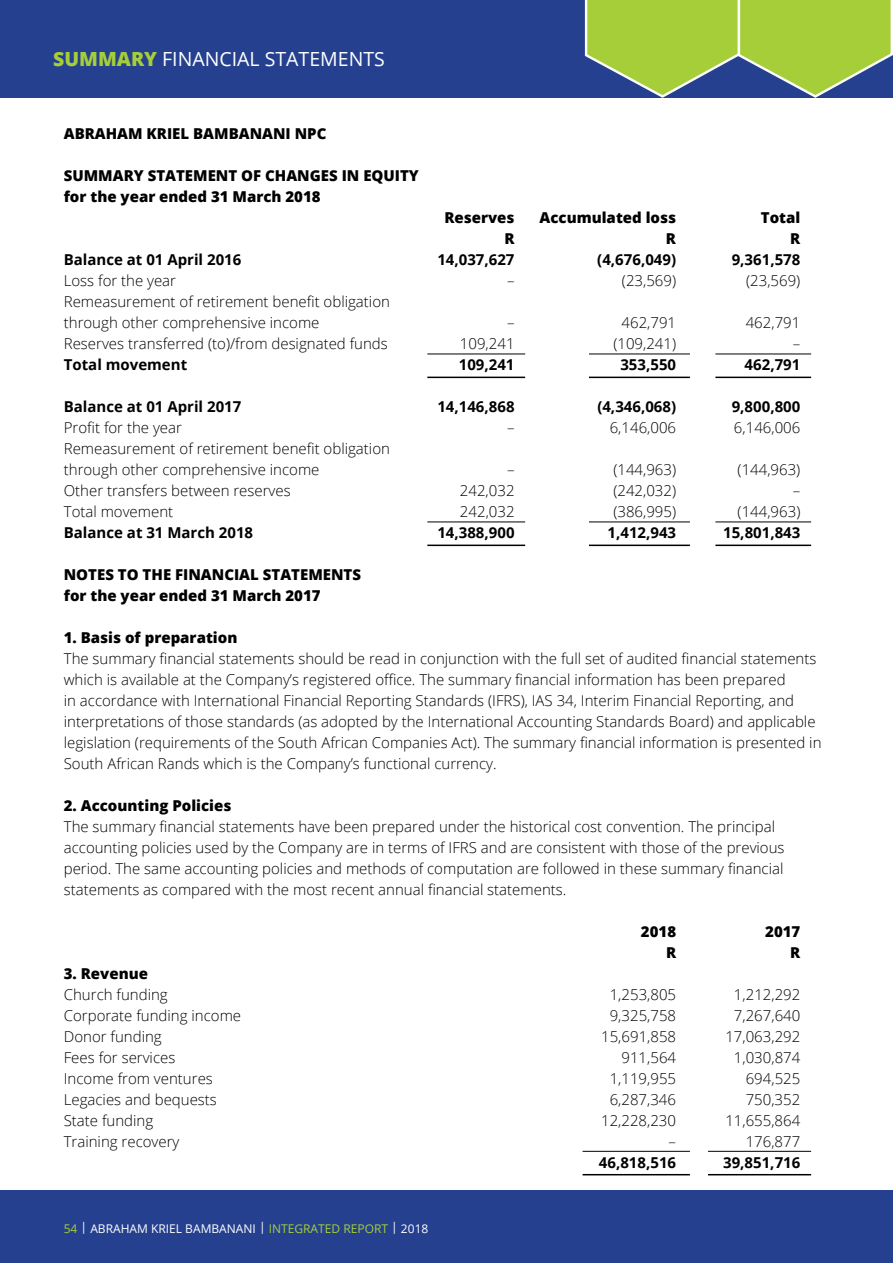
<style>
.page{position:relative;width:893px;height:1263px;background:#fff}
.page>*{position:absolute;margin:0;border:0;box-sizing:border-box;transform-origin:0 0}
.t1{font:19.5px "Open Sans";color:#fff}
.t2{font:800 19.5px "Open Sans";color:#a6ce39}
.t3{font:300 15px/21px "Open Sans";color:#000}
.t4{font:800 15px/21px "Open Sans";color:#000}
.t5{font:700 15px "Open Sans";color:#000}
.t6{font:12px "Open Sans";color:#fff}
.s1{font-weight:800;color:#a6ce39}
.s2{color:#a6ce39}
</style>
<div class="page">
<div style="left:0;top:1191px;width:893px;height:72px;background:#25408f"></div>
<div style="left:0;top:0;width:893px;height:98px;background:#25408f"></div>
<svg style="left:584px;top:0;width:309px;height:98px"></svg>
<hr style="left:715px;top:354px;width:96px;height:1px;background:#000">
<hr style="left:715px;top:522px;width:96px;height:1px;background:#000">
<hr style="left:708px;top:1151px;width:103px;height:1px;background:#000">
<hr style="left:589px;top:354px;width:101px;height:1px;background:#000">
<hr style="left:589px;top:522px;width:101px;height:1px;background:#000">
<hr style="left:583px;top:1151px;width:107px;height:1px;background:#000">
<hr style="left:427px;top:354px;width:98px;height:1px;background:#000">
<hr style="left:427px;top:522px;width:98px;height:1px;background:#000">
<hr style="left:715px;top:377px;width:96px;height:1px;background:#000">
<hr style="left:715px;top:545px;width:96px;height:1px;background:#000">
<hr style="left:708px;top:1174px;width:103px;height:1px;background:#000">
<hr style="left:589px;top:377px;width:101px;height:1px;background:#000">
<hr style="left:589px;top:545px;width:101px;height:1px;background:#000">
<hr style="left:583px;top:1174px;width:107px;height:1px;background:#000">
<hr style="left:427px;top:377px;width:98px;height:1px;background:#000">
<hr style="left:427px;top:545px;width:98px;height:1px;background:#000">
<h1 class="t2" style="left:53px;top:44px;width:17px">SUMM</h1>
<h1 class="t1" style="left:117px;top:45px;width:269px"><span class="s1">ARY</span> FINANCIAL STATEMENTS</h1>
<p class="t4" style="left:64px;top:122px;width:263px">ABRAHAM KRIEL BAMBANANI NPC</p>
<p class="t4" style="left:64px;top:164px;width:13px">SUMM</p>
<p class="t4" style="left:64px;top:164px;width:357px;text-indent:49px">ARY STATEMENT OF CHANGES IN EQUITY for the year ended 31 March 2018</p>
<p class="t4" style="left:444px;top:206px;width:72px">Reserves</p>
<p class="t4" style="left:540px;top:206px;width:138px">Accumulated loss</p>
<p class="t4" style="left:761px;top:206px;width:41px">Total</p>
<p class="t4" style="left:504px;top:227px;width:12px">R</p>
<p class="t4" style="left:666px;top:227px;width:12px">R</p>
<p class="t4" style="left:790px;top:227px;width:12px">R</p>
<p class="t5" style="left:64px;top:249px;width:179px">Balance at 01 April 2016</p>
<p class="t5" style="left:437px;top:249px;width:79px">14,037,627</p>
<p class="t5" style="left:597px;top:249px;width:80px">(4,676,049)</p>
<p class="t5" style="left:732px;top:249px;width:70px">9,361,578</p>
<p class="t3" style="left:64px;top:270px;width:114px">Loss for the year</p>
<p class="t3" style="left:507px;top:270px;width:9px">–</p>
<p class="t3" style="left:622px;top:270px;width:56px">(23,569)</p>
<p class="t3" style="left:746px;top:270px;width:56px">(23,569)</p>
<p class="t3" style="left:64px;top:291px;width:328px">Remeasurement of retirement benefit obligation through other comprehensive income</p>
<p class="t3" style="left:507px;top:312px;width:9px">–</p>
<p class="t3" style="left:621px;top:312px;width:56px">462,791</p>
<p class="t3" style="left:746px;top:312px;width:56px">462,791</p>
<p class="t3" style="left:64px;top:333px;width:326px">Reserves transferred (to)/from designated funds</p>
<p class="t3" style="left:460px;top:333px;width:56px">109,241</p>
<p class="t3" style="left:613px;top:333px;width:64px">(109,241)</p>
<p class="t3" style="left:793px;top:333px;width:9px">–</p>
<p class="t5" style="left:64px;top:354px;width:125px">Total movement</p>
<p class="t5" style="left:459px;top:354px;width:57px">109,241</p>
<p class="t5" style="left:620px;top:354px;width:57px">353,550</p>
<p class="t5" style="left:745px;top:354px;width:57px">462,791</p>
<p class="t5" style="left:64px;top:396px;width:179px">Balance at 01 April 2017</p>
<p class="t5" style="left:437px;top:396px;width:79px">14,146,868</p>
<p class="t5" style="left:597px;top:396px;width:80px">(4,346,068)</p>
<p class="t5" style="left:732px;top:396px;width:70px">9,800,800</p>
<p class="t3" style="left:64px;top:417px;width:120px">Profit for the year</p>
<p class="t3" style="left:507px;top:417px;width:9px">–</p>
<p class="t3" style="left:610px;top:417px;width:68px">6,146,006</p>
<p class="t3" style="left:734px;top:417px;width:68px">6,146,006</p>
<p class="t3" style="left:64px;top:438px;width:328px">Remeasurement of retirement benefit obligation through other comprehensive income</p>
<p class="t3" style="left:507px;top:459px;width:9px">–</p>
<p class="t3" style="left:613px;top:459px;width:64px">(144,963)</p>
<p class="t3" style="left:738px;top:459px;width:64px">(144,963)</p>
<p class="t3" style="left:64px;top:480px;width:228px">Other transfers between reserves</p>
<p class="t3" style="left:460px;top:480px;width:56px">242,032</p>
<p class="t3" style="left:613px;top:480px;width:64px">(242,032)</p>
<p class="t3" style="left:793px;top:480px;width:9px">–</p>
<p class="t3" style="left:64px;top:501px;width:111px">Total movement</p>
<p class="t3" style="left:460px;top:501px;width:56px">242,032</p>
<p class="t3" style="left:613px;top:501px;width:64px">(386,995)</p>
<p class="t3" style="left:738px;top:501px;width:64px">(144,963)</p>
<p class="t5" style="left:64px;top:522px;width:191px">Balance at 31 March 2018</p>
<p class="t5" style="left:437px;top:522px;width:79px">14,388,900</p>
<p class="t5" style="left:607px;top:522px;width:70px">1,412,943</p>
<p class="t5" style="left:723px;top:522px;width:79px">15,801,843</p>
<p class="t4" style="left:64px;top:563px;width:298px">NOTES TO THE FINANCIAL STATEMENTS for the year ended 31 March 2017</p>
<p class="t4" style="left:64px;top:626px;width:175px">1. Basis of preparation</p>
<p class="t3" style="left:64px;top:648px;width:759px">The summary financial statements should be read in conjunction with the full set of audited financial statements which is available at the Company’s registered office. The summary financial information has been prepared<br>in accordance with International Financial Reporting Standards (IFRS), IAS 34, Interim Financial Reporting, and interpretations of those standards (as adopted by the International Accounting Standards Board) and applicable legislation (requirements of the South African Companies Act). The summary financial information is presented in South African Rands which is the Company’s functional currency.</p>
<p class="t4" style="left:64px;top:794px;width:169px">2. Accounting Policies</p>
<p class="t3" style="left:64px;top:816px;width:722px">The summary financial statements have been prepared under the historical cost convention. The principal accounting policies used by the Company are in terms of IFRS and are consistent with those of the previous period. The same accounting policies and methods of computation are followed in these summary financial statements as compared with the most recent annual financial statements.</p>
<p class="t4" style="left:641px;top:920px;width:37px">2018</p>
<p class="t4" style="left:765px;top:920px;width:37px">2017</p>
<p class="t4" style="left:666px;top:941px;width:12px">R</p>
<p class="t4" style="left:790px;top:941px;width:12px">R</p>
<p class="t4" style="left:64px;top:962px;width:86px">3. Revenue</p>
<p class="t3" style="left:64px;top:984px;width:105px">Church funding</p>
<p class="t3" style="left:610px;top:984px;width:68px">1,253,805</p>
<p class="t3" style="left:734px;top:984px;width:68px">1,212,292</p>
<p class="t3" style="left:64px;top:1005px;width:179px">Corporate funding income</p>
<p class="t3" style="left:610px;top:1005px;width:68px">9,325,758</p>
<p class="t3" style="left:734px;top:1005px;width:68px">7,267,640</p>
<p class="t3" style="left:64px;top:1026px;width:99px">Donor funding</p>
<p class="t3" style="left:601px;top:1026px;width:76px">15,691,858</p>
<p class="t3" style="left:725px;top:1026px;width:76px">17,063,292</p>
<p class="t3" style="left:64px;top:1047px;width:113px">Fees for services</p>
<p class="t3" style="left:621px;top:1047px;width:56px">911,564</p>
<p class="t3" style="left:734px;top:1047px;width:68px">1,030,874</p>
<p class="t3" style="left:64px;top:1068px;width:151px">Income from ventures</p>
<p class="t3" style="left:610px;top:1068px;width:68px">1,119,955</p>
<p class="t3" style="left:746px;top:1068px;width:56px">694,525</p>
<p class="t3" style="left:64px;top:1089px;width:155px">Legacies and bequests</p>
<p class="t3" style="left:610px;top:1089px;width:68px">6,287,346</p>
<p class="t3" style="left:746px;top:1089px;width:56px">750,352</p>
<p class="t3" style="left:64px;top:1110px;width:91px">State funding</p>
<p class="t3" style="left:601px;top:1110px;width:76px">12,228,230</p>
<p class="t3" style="left:725px;top:1110px;width:76px">11,655,864</p>
<p class="t3" style="left:64px;top:1131px;width:117px">Training recovery</p>
<p class="t3" style="left:669px;top:1131px;width:9px">–</p>
<p class="t3" style="left:746px;top:1131px;width:56px">176,877</p>
<p class="t5" style="left:599px;top:1152px;width:79px">46,818,516</p>
<p class="t5" style="left:723px;top:1152px;width:79px">39,851,716</p>
<p class="t6" style="left:64px;top:1220px;width:366px"><span class="s2">54</span> | ABRAHAM KRIEL BAMBANANI | <span class="s2">INTEGRATED REPORT</span> | 2018</p>
</div>
